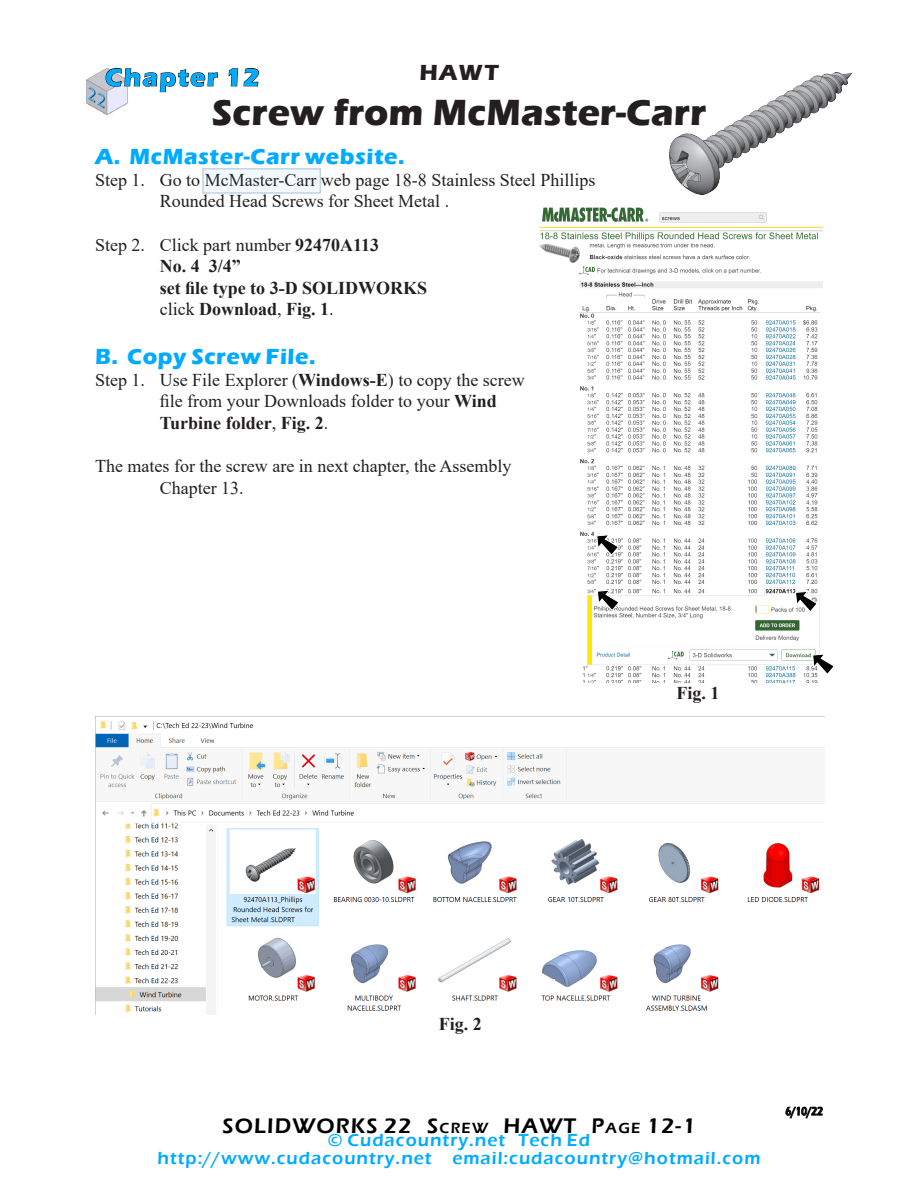
<style>
.page{position:relative;width:918px;height:1188px;background:#fff}
.page>*{position:absolute;margin:0;border:0;box-sizing:border-box;transform-origin:0 0}
.Headline{font:700 37.5px "Eras ITC";color:#231f20}
.Chapter_Number{font:700 25.5px "Eras ITC";letter-spacing:.06em;color:#00abff}
.Subhead_1{font:700 22.5px "Eras ITC";letter-spacing:.025em;color:#00abff}
.Set_of_Chapters{font:700 22.5px "Eras ITC";color:#231f20}
.Page_Number{font:600 21.75px "Eras ITC";letter-spacing:.055em;color:#000}
.Body_text{font:18px/21.6px "Times New Roman";color:#231f20}
.Body_text-2{font:700 18px/21.6px "Times New Roman";color:#231f20}
.Web{font:600 18px "Eras ITC";letter-spacing:.055em;color:#00abff}
.Fig_No{font:700 18px "Times New Roman";color:#231f20}
.Date{font:600 12px "Eras ITC";color:#000;scale:.8 1}
.s1{font-weight:400}
.s2{font-weight:700}
.s3{font-size:15.15px}
</style>
<div class="page">
<img style="left:86px;top:69px;width:37px;height:45px">
<svg style="left:105px;top:68px;width:113px;height:38px"></svg>
<svg style="left:228px;top:68px;width:31px;height:19px"></svg>
<svg style="left:785px;top:1106px;width:38px;height:13px"></svg>
<img style="left:539px;top:207px;width:284px;height:476px">
<svg style="left:597px;top:590px;width:23px;height:21px"></svg>
<svg style="left:795px;top:591px;width:23px;height:21px"></svg>
<svg style="left:812px;top:654px;width:22px;height:21px"></svg>
<svg style="left:596px;top:534px;width:23px;height:22px"></svg>
<img style="left:669px;top:72px;width:183px;height:122px">
<img style="left:96px;top:716px;width:729px;height:299px">
<div style="left:203px;top:169px;width:117px;height:24px;background:#f3faff"></div>
<p class="Set_of_Chapters" style="left:419px;top:60px;width:81px">HAWT</p>
<p class="Headline" style="left:212px;top:91px;width:496px">Screw from McMaster-Carr</p>
<p class="Subhead_1" style="left:95px;top:144px;width:311px">A. McMaster-Carr website.</p>
<p class="Body_text" style="left:160px;top:168px;width:437px;text-indent:-65px">Step 1. Go to McMaster-Carr web page 18-8 Stainless Steel Phillips<br>Rounded Head Screws for Sheet Metal .</p>
<p class="Body_text-2" style="left:160px;top:233px;width:269px;text-indent:-65px"><span class="s1">Step 2. Click part number</span> 92470A113<br>No. 4 3/4”<br>set file type to 3-D SOLIDWORKS <span class="s1">click</span> Download<span class="s1">,</span> Fig. 1<span class="s1">.</span></p>
<p class="Subhead_1" style="left:95px;top:343px;width:222px">B. Copy Screw File.</p>
<p class="Body_text" style="left:160px;top:368px;width:367px;text-indent:-65px">Step 1. Use File Explorer (<span class="s2">Windows-E</span>) to copy the screw file from your Downloads folder to your <span class="s2">Wind<br>Turbine folder</span>, <span class="s2">Fig. 2</span>.</p>
<p class="Body_text" style="left:160px;top:455px;width:353px;text-indent:-65px">The mates for the screw are in next chapter, the Assembly<br>Chapter 13.</p>
<p class="Chapter_Number" style="left:105px;top:63px;width:156px">Chapter 12</p>
<p class="Fig_No" style="left:677px;top:680px;width:45px">Fig. 1</p>
<p class="Fig_No" style="left:439px;top:1011px;width:45px">Fig. 2</p>
<p class="Page_Number" style="left:222px;top:1114px;width:475px">SOLIDWORKS 22 S<span class="s3">CREW</span> HAWT P<span class="s3">AGE</span> 12-1</p>
<p class="Web" style="left:328px;top:1130px;width:264px">© Cudacountry.net Tech Ed</p>
<p class="Web" style="left:158px;top:1148px;width:604px">http://www.cudacountry.net email:cudacountry@hotmail.com</p>
<p class="Date" style="left:785px;top:1104px;width:48px">6/10/22</p>
</div>
